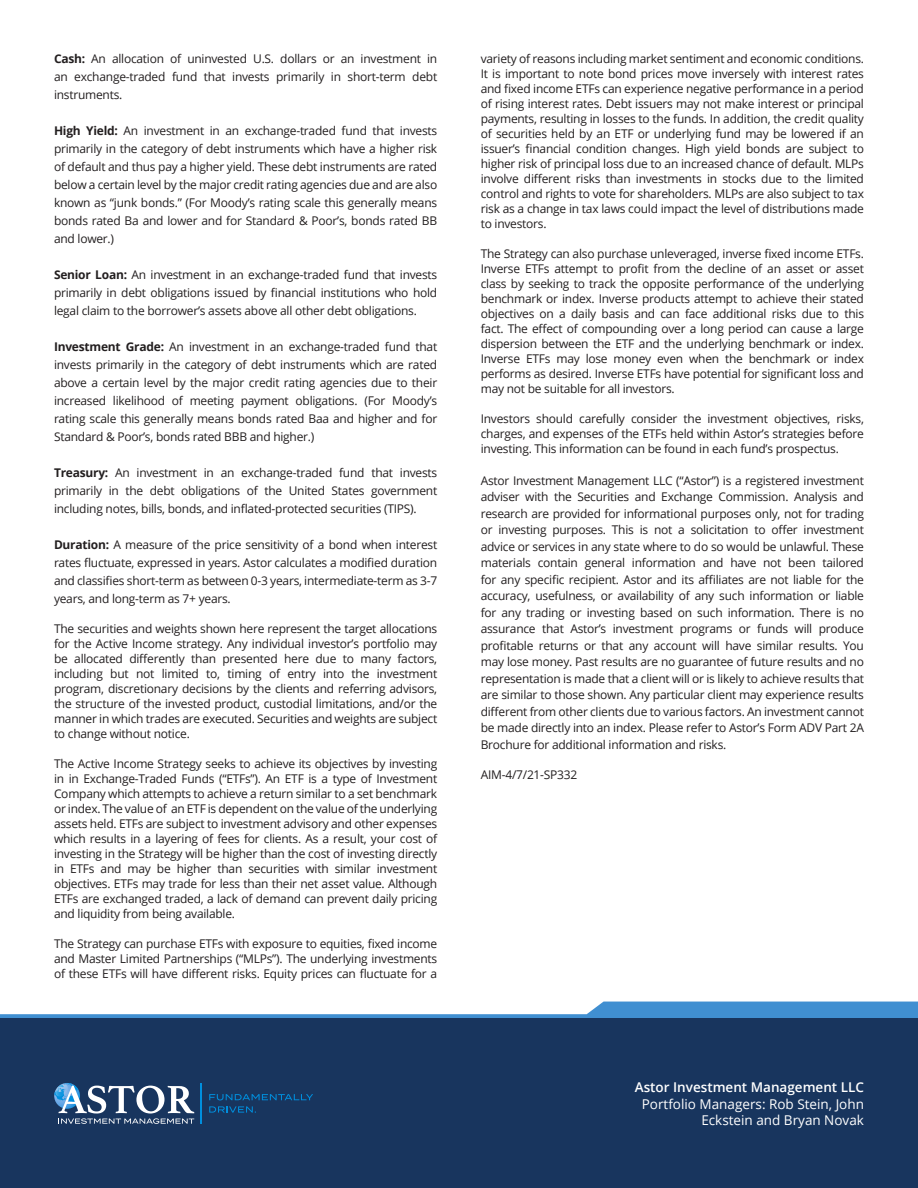
<style>
.page{position:relative;width:918px;height:1188px;background:#fff}
.page>*{position:absolute;margin:0;border:0;box-sizing:border-box;transform-origin:0 0}
.t1{font:13.5px/16.2px "Open Sans";color:#fff;text-align:right}
.t2{font:600 13.5px "Open Sans";color:#fff}
.t3{font:12px/15px "Open Sans";letter-spacing:-.02em;color:#231f20;text-align:justify}
.s1{font-weight:700}
</style>
<div class="page">
<svg style="left:0;top:1002px;width:918px;height:17px"></svg>
<div style="left:0;top:1019px;width:918px;height:169px;background:#18355e"></div>
<hr style="left:201px;top:1083px;width:1px;height:41px;background:#008fde">
<svg style="left:209px;top:1094px;width:104px;height:6px"></svg>
<svg style="left:209px;top:1106px;width:47px;height:7px"></svg>
<svg style="left:54px;top:1083px;width:140px;height:41px"></svg>
<p class="t3" style="left:54px;top:50px;width:385px;line-height:18px"><span class="s1">Cash:</span> An allocation of uninvested U.S. dollars or an investment in an exchange-traded fund that invests primarily in short-term debt instruments.</p>
<p class="t3" style="left:54px;top:122px;width:385px;line-height:18px"><span class="s1">High Yield:</span> An investment in an exchange-traded fund that invests primarily in the category of debt instruments which have a higher risk of default and thus pay a higher yield. These debt instruments are rated below a certain level by the major credit rating agencies due and are also known as “junk bonds.” (For Moody’s rating scale this generally means bonds rated Ba and lower and for Standard &amp; Poor’s, bonds rated BB and lower.)</p>
<p class="t3" style="left:54px;top:266px;width:385px;line-height:18px"><span class="s1">Senior Loan:</span> An investment in an exchange-traded fund that invests primarily in debt obligations issued by financial institutions who hold legal claim to the borrower’s assets above all other debt obligations.</p>
<p class="t3" style="left:54px;top:338px;width:385px;line-height:18px"><span class="s1">Investment Grade:</span> An investment in an exchange-traded fund that invests primarily in the category of debt instruments which are rated above a certain level by the major credit rating agencies due to their increased likelihood of meeting payment obligations. (For Moody’s rating scale this generally means bonds rated Baa and higher and for Standard &amp; Poor’s, bonds rated BBB and higher.)</p>
<p class="t3" style="left:54px;top:464px;width:385px;line-height:18px"><span class="s1">Treasury:</span> An investment in an exchange-traded fund that invests primarily in the debt obligations of the United States government including notes, bills, bonds, and inflated-protected securities (TIPS).</p>
<p class="t3" style="left:54px;top:536px;width:385px;line-height:18px"><span class="s1">Duration:</span> A measure of the price sensitivity of a bond when interest rates fluctuate, expressed in years. Astor calculates a modified duration and classifies short-term as between 0-3 years, intermediate-term as 3-7 years, and long-term as 7+ years.</p>
<p class="t3" style="left:54px;top:621px;width:385px">The securities and weights shown here represent the target allocations for the Active Income strategy. Any individual investor’s portfolio may be allocated differently than presented here due to many factors, including but not limited to, timing of entry into the investment program, discretionary decisions by the clients and referring advisors, the structure of the invested product, custodial limitations, and/or the manner in which trades are executed. Securities and weights are subject to change without notice.</p>
<p class="t3" style="left:54px;top:756px;width:385px">The Active Income Strategy seeks to achieve its objectives by investing in in Exchange-Traded Funds (“ETFs”). An ETF is a type of Investment Company which attempts to achieve a return similar to a set benchmark or index. The value of an ETF is dependent on the value of the underlying assets held. ETFs are subject to investment advisory and other expenses which results in a layering of fees for clients. As a result, your cost of investing in the Strategy will be higher than the cost of investing directly in ETFs and may be higher than securities with similar investment objectives. ETFs may trade for less than their net asset value. Although ETFs are exchanged traded, a lack of demand can prevent daily pricing and liquidity from being available.</p>
<p class="t3" style="left:54px;top:936px;width:385px">The Strategy can purchase ETFs with exposure to equities, fixed income and Master Limited Partnerships (“MLPs”). The underlying investments of these ETFs will have different risks. Equity prices can fluctuate for a</p>
<p class="t3" style="left:481px;top:51px;width:385px">variety of reasons including market sentiment and economic conditions.<br>It is important to note bond prices move inversely with interest rates and fixed income ETFs can experience negative performance in a period of rising interest rates. Debt issuers may not make interest or principal payments, resulting in losses to the funds. In addition, the credit quality of securities held by an ETF or underlying fund may be lowered if an issuer’s financial condition changes. High yield bonds are subject to higher risk of principal loss due to an increased chance of default. MLPs involve different risks than investments in stocks due to the limited control and rights to vote for shareholders. MLPs are also subject to tax risk as a change in tax laws could impact the level of distributions made to investors.</p>
<p class="t3" style="left:481px;top:246px;width:385px">The Strategy can also purchase unleveraged, inverse fixed income ETFs.<br>Inverse ETFs attempt to profit from the decline of an asset or asset class by seeking to track the opposite performance of the underlying benchmark or index. Inverse products attempt to achieve their stated objectives on a daily basis and can face additional risks due to this fact. The effect of compounding over a long period can cause a large dispersion between the ETF and the underlying benchmark or index.<br>Inverse ETFs may lose money even when the benchmark or index performs as desired. Inverse ETFs have potential for significant loss and may not be suitable for all investors.</p>
<p class="t3" style="left:481px;top:411px;width:385px">Investors should carefully consider the investment objectives, risks, charges, and expenses of the ETFs held within Astor’s strategies before investing. This information can be found in each fund’s prospectus.</p>
<p class="t3" style="left:481px;top:472px;width:385px;line-height:16.5px">Astor Investment Management LLC (“Astor”) is a registered investment adviser with the Securities and Exchange Commission. Analysis and research are provided for informational purposes only, not for trading or investing purposes. This is not a solicitation to offer investment advice or services in any state where to do so would be unlawful. These materials contain general information and have not been tailored for any specific recipient. Astor and its affiliates are not liable for the accuracy, usefulness, or availability of any such information or liable for any trading or investing based on such information. There is no assurance that Astor’s investment programs or funds will produce profitable returns or that any account will have similar results. You may lose money. Past results are no guarantee of future results and no representation is made that a client will or is likely to achieve results that are similar to those shown. Any particular client may experience results different from other clients due to various factors. An investment cannot be made directly into an index. Please refer to Astor’s Form ADV Part 2A Brochure for additional information and risks.</p>
<p class="t3" style="left:481px;top:767px;width:98px">AIM-4/7/21-SP332</p>
<p class="t2" style="left:635px;top:1078px;width:231px">Astor Investment Management LLC</p>
<p class="t1" style="left:642px;top:1095px;width:224px">Portfolio Managers: Rob Stein, John<br>Eckstein and Bryan Novak</p>
</div>
